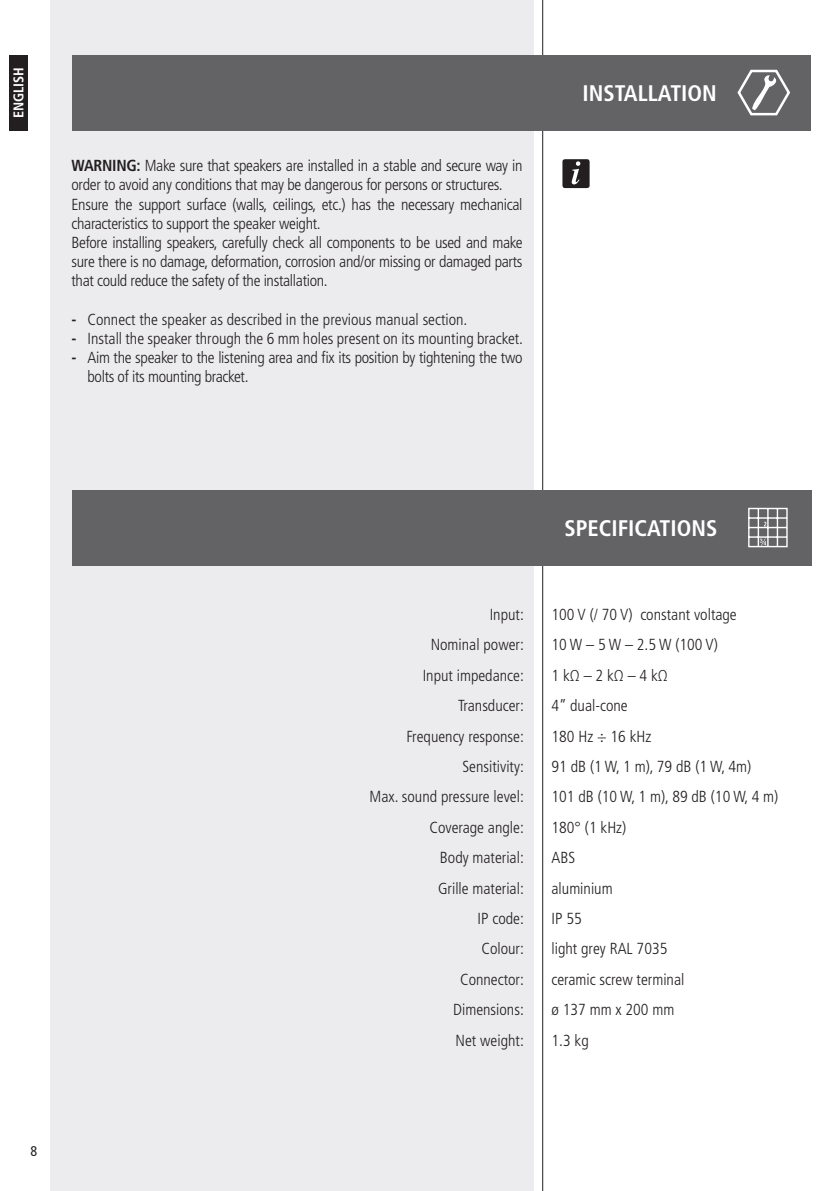
<style>
.page{position:relative;width:840px;height:1191px;background:#fff}
.page>*{position:absolute;margin:0;border:0;box-sizing:border-box;transform-origin:0 0}
.t1{font:700 condensed 22.6px "Frutiger LT Std";color:#fff}
.t2{font:300 condensed 16px/19.2px "Frutiger LT Std";letter-spacing:-.02em;color:#231f20}
.t3{font:300 condensed 16px/30.4px "Frutiger LT Std";color:#231f20;text-align:right}
.t4{font:700 condensed 14px "Frutiger LT Std";color:#fff}
.t5{font:condensed 14px "Frutiger LT Std";color:#231f20}
.s1{font-weight:700}
</style>
<div class="page">
<div style="left:51px;top:0;width:482px;height:1191px;background:#ececee"></div>
<hr style="left:542px;top:0;width:1px;height:1191px;background:#231f20">
<div style="left:9px;top:55px;width:18px;height:75px;background:#231f20"></div>
<div style="left:562px;top:159px;width:27px;height:29px;background:#231f20;border-radius:3px"></div>
<svg style="left:571px;top:161px;width:9px;height:23px"></svg>
<div style="left:71px;top:55px;width:739px;height:75px;background:#636366"></div>
<svg style="left:737px;top:69px;width:53px;height:47px"></svg>
<div style="left:72px;top:489px;width:738px;height:76px;background:#636366"></div>
<svg style="left:748px;top:507px;width:40px;height:41px"></svg>
<p class="t4" style="left:10px;top:118px;width:53px;rotate:-90deg">ENGLISH</p>
<p class="t2" style="left:71px;top:156px;width:452px"><span class="s1">WARNING:</span> Make sure that speakers are installed in a stable and secure way in order to avoid any conditions that may be dangerous for persons or structures.<br>Ensure the support surface (walls, ceilings, etc.) has the necessary mechanical characteristics to support the speaker weight.<br>Before installing speakers, carefully check all components to be used and make sure there is no damage, deformation, corrosion and/or missing or damaged parts that could reduce the safety of the installation.</p>
<p class="t3" style="left:71px;top:304px;width:397px"><span class="s1">-</span> Connect the speaker as described in the previous manual section.</p>
<p class="t3" style="left:71px;top:323px;width:453px"><span class="s1">-</span> Install the speaker through the 6 mm holes present on its mounting bracket.</p>
<p class="t2" style="left:87px;top:348px;width:436px;text-indent:-16px"><span class="s1">-</span> Aim the speaker to the listening area and fix its position by tightening the two bolts of its mounting bracket.</p>
<h1 class="t1" style="left:582px;top:80px;width:136px">INSTALLATION</h1>
<p class="t5" style="left:31px;top:1142px;width:8px">8</p>
<h1 class="t1" style="left:564px;top:515px;width:154px">SPECIFICATIONS</h1>
<p class="t3" style="left:369px;top:599px;width:156px">Input:<br>Nominal power:<br>Input impedance:<br>Transducer:<br>Frequency response:<br>Sensitivity:<br>Max. sound pressure level:<br>Coverage angle:<br>Body material:<br>Grille material:<br>IP code:<br>Colour:<br>Connector:<br>Dimensions:<br>Net weight:</p>
<p class="t3" style="left:551px;top:599px;width:228px;text-align:left">100 V (/ 70 V) constant voltage<br>10 W – 5 W – 2.5 W (100 V)<br>1 kΩ – 2 kΩ – 4 kΩ<br>4” dual-cone<br>180 Hz ÷ 16 kHz<br>91 dB (1 W, 1 m), 79 dB (1 W, 4m)<br>101 dB (10 W, 1 m), 89 dB (10 W, 4 m)<br>180° (1 kHz)<br>ABS<br>aluminium<br>IP 55<br>light grey RAL 7035<br>ceramic screw terminal<br>ø 137 mm x 200 mm<br>1.3 kg</p>
</div>
